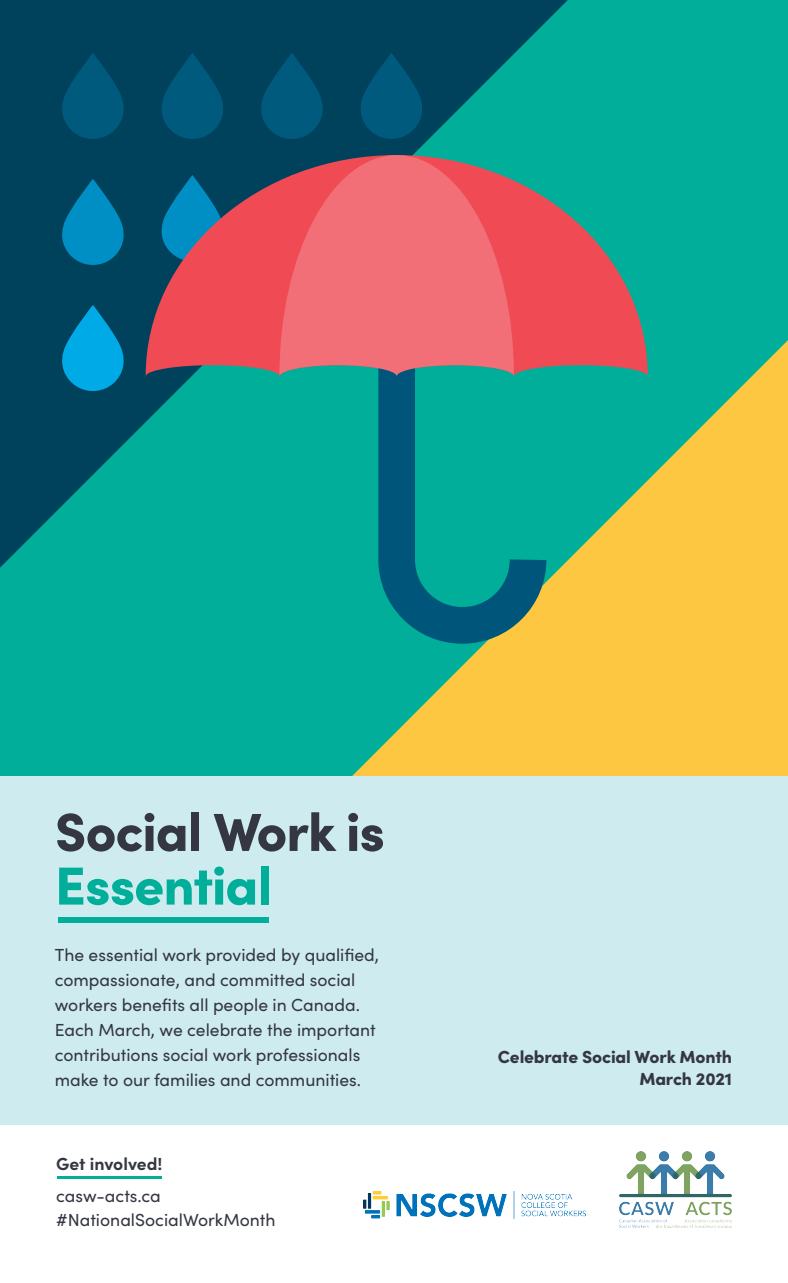
<style>
.page{position:relative;width:788px;height:1283px;background:#fff}
.page>*{position:absolute;margin:0;border:0;box-sizing:border-box;transform-origin:0 0}
.t1{font:900 53.62px "Sofia Pro";letter-spacing:-.02em;color:#343741}
.t2{font:900 53.62px "Sofia Pro";letter-spacing:-.02em;color:#00ae9a}
.t3{font:17.5px/25px "Sofia Pro";color:#343741}
.t4{font:900 17.5px/22.5px "Sofia Pro";letter-spacing:-.01em;color:#343741;text-align:right}
.t5{font:700 17.5px "Sofia Pro";color:#343741}
</style>
<div class="page">
<div style="left:0;top:0;width:788px;height:776px;background:#00ae9a"></div>
<svg style="left:352px;top:341px;width:435px;height:435px;fill:#fdc742"></svg>
<svg style="left:0;top:0;width:568px;height:568px;fill:#00415c"></svg>
<svg style="left:62px;top:53px;width:62px;height:86px;background:#005172"></svg>
<svg style="left:162px;top:53px;width:61px;height:86px;background:#005172"></svg>
<svg style="left:261px;top:53px;width:61px;height:86px;background:#005172"></svg>
<svg style="left:62px;top:179px;width:62px;height:86px;background:#0074a0"></svg>
<svg style="left:61px;top:305px;width:64px;height:86px;background:#0084b5"></svg>
<svg style="left:360px;top:53px;width:62px;height:86px;background:#005172"></svg>
<svg style="left:146px;top:155px;width:501px;height:221px;fill:#f04b54"></svg>
<svg style="left:360px;top:325px;width:204px;height:337px"></svg>
<svg style="left:279px;top:155px;width:235px;height:221px;background:#e06a72"></svg>
<div style="left:0;top:776px;width:788px;height:349px;background:#ceebef"></div>
<div style="left:58px;top:916px;width:211px;height:6px;background:#00ae9a"></div>
<img style="left:619px;top:1151px;width:112px;height:76px">
<hr style="left:57px;top:1176px;width:104px;height:2px;background:#00ae9a">
<img style="left:364px;top:1191px;width:221px;height:27px">
<h1 class="t1" style="left:55px;top:790px;width:331px">Social Work is</h1>
<h1 class="t2" style="left:55px;top:843px;width:218px">Essential</h1>
<p class="t3" style="left:55px;top:941px;width:326px">The essential work provided by qualified, compassionate, and committed social workers benefits all people in Canada.<br>Each March, we celebrate the important contributions social work professionals make to our families and communities.</p>
<p class="t5" style="left:56px;top:1150px;width:108px">Get involved!</p>
<p class="t3" style="left:56px;top:1183px;width:221px;line-height:23.8px">casw-acts.ca #NationalSocialWorkMonth</p>
<p class="t4" style="left:498px;top:1043px;width:235px">Celebrate Social Work Month<br>March 2021</p>
</div>
